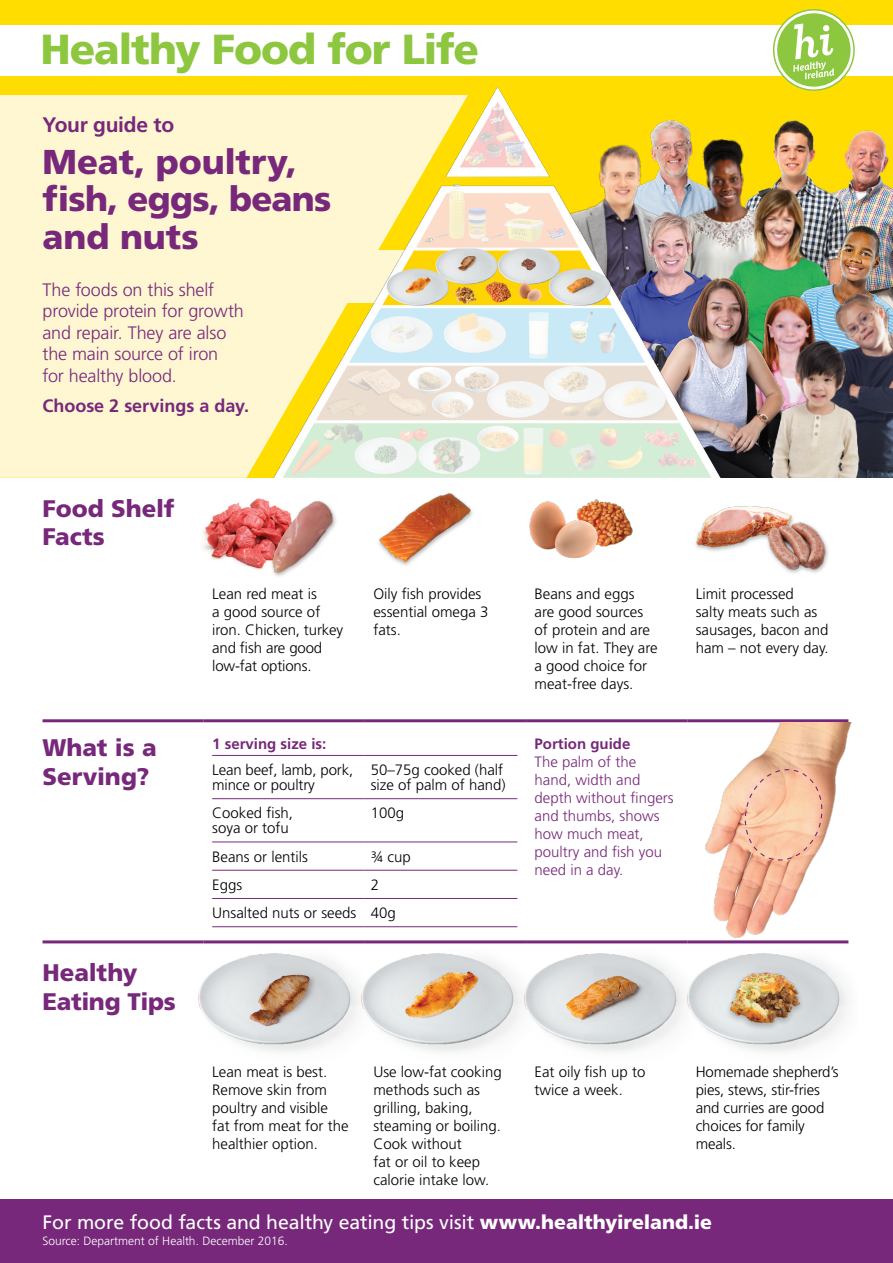
<style>
.page{position:relative;width:893px;height:1263px;background:#fff}
.page>*{position:absolute;margin:0;border:0;box-sizing:border-box;transform-origin:0 0}
.t1{font:900 42px "Frutiger LT Std";letter-spacing:-.03em;color:#8dc63f}
.t2{font:900 34.5px/37.5px "Frutiger LT Std";letter-spacing:-.01em;color:#77287a}
.t3{font:900 24px/28.8px "Frutiger LT Std";letter-spacing:-.005em;color:#77287a}
.t4{font:700 21px "Frutiger LT Std";letter-spacing:-.015em;color:#77287a}
.t5{font:19.5px "Frutiger LT Std";letter-spacing:-.005em;color:#fff}
.t6{font:300 18px/21.6px "Frutiger LT Std";letter-spacing:-.01em;color:#77287a}
.t7{font:700 18px "Frutiger LT Std";color:#77287a}
.t8{font:300 15px/18px "Frutiger LT Std";color:#000}
.t9{font:300 15px/18px "Frutiger LT Std";color:#77287a}
.t10{font:700 15px "Frutiger LT Std";color:#77287a}
.t11{font:300 12px "Frutiger LT Std";color:#fff}
.s1{font-weight:900}
</style>
<div class="page">
<div style="left:0;top:0;width:893px;height:491px;background:#fd0"></div>
<div style="left:0;top:95px;width:269px;height:383px;background:#fff6d2"></div>
<img style="left:858px;top:130px;width:35px;height:92px">
<img style="left:786px;top:120px;width:72px;height:58px">
<img style="left:726px;top:122px;width:60px;height:56px">
<img style="left:726px;top:178px;width:157px;height:95px">
<img style="left:726px;top:201px;width:29px;height:72px">
<img style="left:773px;top:222px;width:120px;height:68px">
<img style="left:793px;top:282px;width:43px;height:8px">
<img style="left:793px;top:290px;width:100px;height:188px">
<img style="left:726px;top:273px;width:67px;height:205px">
<img style="left:763px;top:313px;width:119px;height:165px">
<img style="left:269px;top:86px;width:457px;height:392px">
<div style="left:0;top:25px;width:893px;height:50px;background:#fff"></div>
<svg style="left:773px;top:9px;width:82px;height:82px"></svg>
<hr style="left:43px;top:719px;width:161px;height:3px;background:#77287a">
<hr style="left:204px;top:719px;width:161px;height:3px;background:#77287a">
<hr style="left:365px;top:719px;width:161px;height:3px;background:#77287a">
<hr style="left:526px;top:719px;width:161px;height:3px;background:#77287a">
<hr style="left:687px;top:719px;width:161px;height:3px;background:#77287a">
<hr style="left:43px;top:940px;width:161px;height:3px;background:#77287a">
<hr style="left:212px;top:755px;width:153px;height:1px;background:#77287a">
<hr style="left:365px;top:755px;width:152px;height:1px;background:#77287a">
<hr style="left:212px;top:798px;width:153px;height:1px;background:#77287a">
<hr style="left:365px;top:798px;width:152px;height:1px;background:#77287a">
<hr style="left:212px;top:841px;width:153px;height:1px;background:#77287a">
<hr style="left:365px;top:841px;width:152px;height:1px;background:#77287a">
<hr style="left:212px;top:870px;width:153px;height:1px;background:#77287a">
<hr style="left:365px;top:870px;width:152px;height:1px;background:#77287a">
<hr style="left:212px;top:898px;width:153px;height:1px;background:#77287a">
<hr style="left:365px;top:898px;width:152px;height:1px;background:#77287a">
<img style="left:402px;top:723px;width:450px;height:203px">
<img style="left:175px;top:926px;width:163px;height:115px">
<img style="left:557px;top:940px;width:106px;height:112px">
<img style="left:338px;top:926px;width:219px;height:126px">
<img style="left:663px;top:926px;width:186px;height:126px">
<img style="left:695px;top:506px;width:84px;height:45px">
<img style="left:723px;top:511px;width:105px;height:62px">
<img style="left:708px;top:963px;width:112px;height:77px">
<img style="left:378px;top:493px;width:95px;height:73px">
<img style="left:616px;top:504px;width:17px;height:40px">
<img style="left:212px;top:959px;width:119px;height:93px">
<img style="left:380px;top:950px;width:120px;height:85px">
<img style="left:548px;top:970px;width:104px;height:53px">
<img style="left:197px;top:457px;width:139px;height:119px">
<img style="left:274px;top:185px;width:445px;height:293px">
<svg style="left:446px;top:87px;width:103px;height:90px"></svg>
<img style="left:529px;top:499px;width:87px;height:60px">
<svg style="left:743px;top:769px;width:81px;height:92px"></svg>
<div style="left:0;top:1199px;width:893px;height:64px;background:#77287a"></div>
<div style="left:0;top:478px;width:893px;height:13px;background:#fff"></div>
<h1 class="t1" style="left:40px;top:24px;width:440px">Healthy Food for Life</h1>
<h3 class="t4" style="left:43px;top:112px;width:133px">Your guide to</h3>
<h2 class="t2" style="left:43px;top:143px;width:290px">Meat, poultry, fish, eggs, beans and nuts</h2>
<p class="t6" style="left:43px;top:279px;width:203px">The foods on this shelf provide protein for growth and repair. They are also the main source of iron for healthy blood.</p>
<p class="t7" style="left:43px;top:395px;width:208px">Choose 2 servings a day.</p>
<h3 class="t3" style="left:43px;top:494px;width:134px">Food Shelf<br>Facts</h3>
<p class="t8" style="left:212px;top:585px;width:132px">Lean red meat is<br>a good source of iron. Chicken, turkey and fish are good low-fat options.</p>
<p class="t8" style="left:373px;top:585px;width:117px">Oily fish provides essential omega 3 fats.</p>
<p class="t8" style="left:535px;top:585px;width:125px">Beans and eggs are good sources of protein and are low in fat. They are a good choice for meat‑free days.</p>
<p class="t8" style="left:696px;top:585px;width:134px">Limit processed<br>salty meats such as sausages, bacon and ham – not every day.</p>
<h3 class="t3" style="left:43px;top:733px;width:116px">What is a<br>Serving?</h3>
<p class="t10" style="left:212px;top:735px;width:116px">1 serving size is:</p>
<p class="t8" style="left:212px;top:763px;width:143px;line-height:15px">Lean beef, lamb, pork, mince or poultry</p>
<p class="t8" style="left:371px;top:763px;width:137px;line-height:15px">50–75g cooked (half size of palm of hand)</p>
<p class="t8" style="left:212px;top:806px;width:82px;line-height:15px">Cooked fish, soya or tofu</p>
<p class="t8" style="left:371px;top:804px;width:35px">100g</p>
<p class="t8" style="left:212px;top:848px;width:97px">Beans or lentils</p>
<p class="t8" style="left:371px;top:848px;width:42px">¾ cup</p>
<p class="t8" style="left:212px;top:876px;width:32px">Eggs</p>
<p class="t8" style="left:212px;top:871px;width:185px;line-height:28.2px;text-indent:159px">2<br>Unsalted nuts or seeds 40g</p>
<h3 class="t3" style="left:43px;top:958px;width:135px">Healthy<br>Eating Tips</h3>
<p class="t10" style="left:535px;top:735px;width:97px">Portion guide</p>
<p class="t9" style="left:535px;top:753px;width:141px">The palm of the hand, width and depth without fingers and thumbs, shows how much meat, poultry and fish you need in a day.</p>
<p class="t8" style="left:212px;top:1062px;width:138px">Lean meat is best.<br>Remove skin from poultry and visible fat from meat for the healthier option.</p>
<p class="t8" style="left:373px;top:1062px;width:130px">Use low‑fat cooking methods such as grilling, baking, steaming or boiling.<br>Cook without<br>fat or oil to keep calorie intake low.</p>
<p class="t8" style="left:535px;top:1062px;width:112px">Eat oily fish up to twice a week.</p>
<p class="t8" style="left:696px;top:1062px;width:144px">Homemade shepherd’s pies, stews, stir-fries and curries are good choices for family meals.</p>
<h3 class="t5" style="left:43px;top:1211px;width:671px">For more food facts and healthy eating tips visit <span class="s1">www.healthyireland.ie</span></h3>
<p class="t11" style="left:43px;top:1234px;width:247px">Source: Department of Health. December 2016.</p>
</div>
